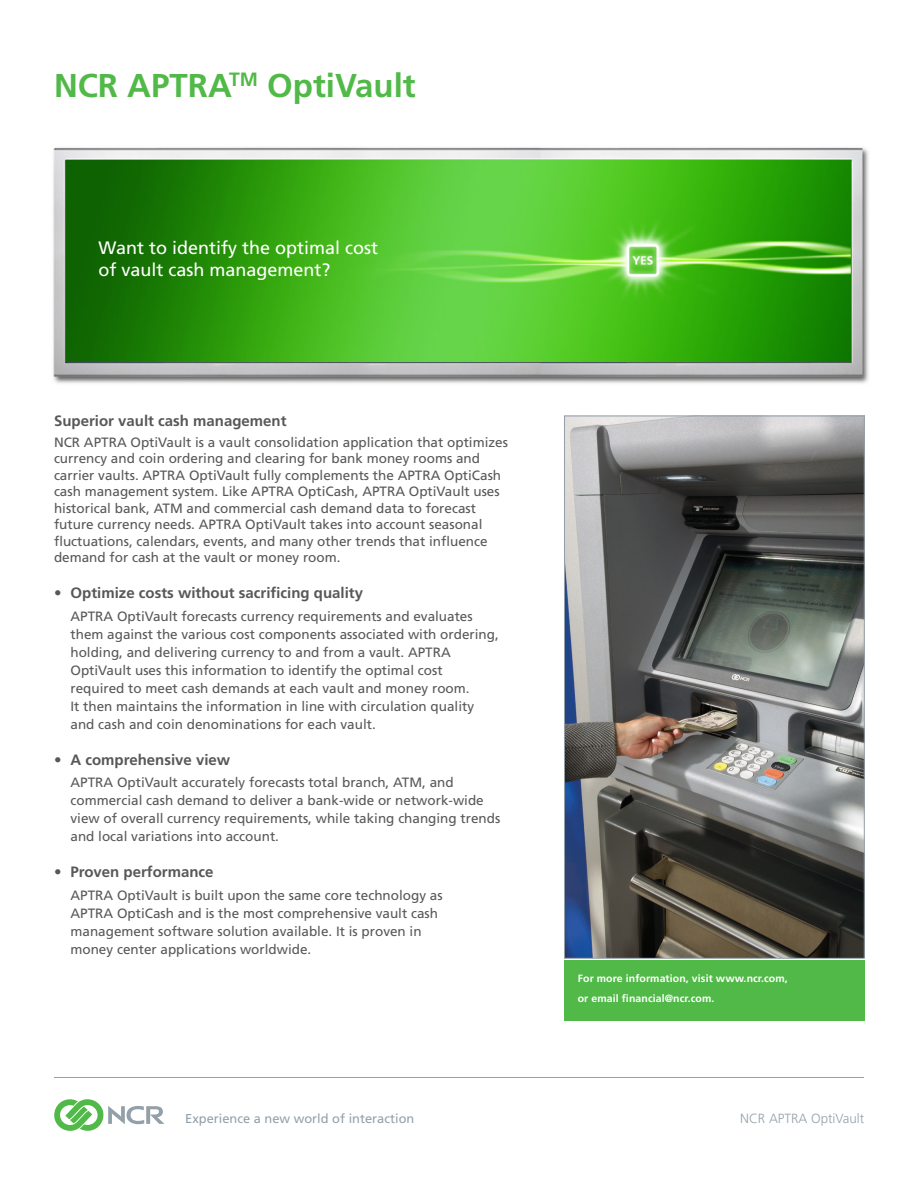
<style>
.page{position:relative;width:918px;height:1188px;background:#fff}
.page>*{position:absolute;margin:0;border:0;box-sizing:border-box;transform-origin:0 0}
.Front_Product_Name{font:700 33px "Frutiger LT Std";color:#51b948}
.Front_Headline_Quest{font:18px/21.6px "Frutiger LT Std";color:#fff}
.Front_Bullet_Head{font:700 15px "Frutiger LT Std";color:#57585a}
.Front_Body_Subhead{font:700 15px "Frutiger LT Std";color:#57585a}
.Front_Bullet_Text{font:13.5px/18px "Frutiger LT Std";color:#57585a}
.Front_Body_Text{font:13.5px/16.5px "Frutiger LT Std";color:#57585a}
.Footer_Product_Name{font:300 13.35px "Frutiger LT Std";color:#94a0a9}
.Front_Footer_Tagline{font:12.9px "Frutiger LT Std";color:#94a0a9}
.Front_Call_to_Action{font:700 10.5px/19.5px "Frutiger LT Std";letter-spacing:.01em;color:#fff}
</style>
<div class="page">
<svg style="left:54px;top:1099px;width:110px;height:32px"></svg>
<hr style="left:54px;top:1077px;width:810px;height:1px;background:#94a0a9">
<img style="left:566px;top:418px;width:296px;height:538px">
<div style="left:564px;top:416px;width:300px;height:542px;border:1px solid #94a0a9"></div>
<div style="left:564px;top:961px;width:300px;height:60px;background:#51b948"></div>
<img style="left:53px;top:147px;width:816px;height:237px">
<p class="Front_Product_Name" style="left:54px;top:66px;width:363px">NCR APTRA<sup>TM</sup> OptiVault</p>
<p class="Front_Headline_Quest" style="left:99px;top:237px;width:281px">Want to identify the optimal cost of vault cash management?</p>
<p class="Front_Body_Subhead" style="left:54px;top:412px;width:234px">Superior vault cash management</p>
<p class="Front_Body_Text" style="left:54px;top:434px;width:455px">NCR APTRA OptiVault is a vault consolidation application that optimizes currency and coin ordering and clearing for bank money rooms and carrier vaults. APTRA OptiVault fully complements the APTRA OptiCash cash management system. Like APTRA OptiCash, APTRA OptiVault uses historical bank, ATM and commercial cash demand data to forecast future currency needs. APTRA OptiVault takes into account seasonal fluctuations, calendars, events, and many other trends that influence demand for cash at the vault or money room.</p>
<p class="Front_Bullet_Head" style="left:54px;top:584px;width:311px">• Optimize costs without sacrificing quality</p>
<p class="Front_Bullet_Text" style="left:70px;top:607px;width:430px">APTRA OptiVault forecasts currency requirements and evaluates them against the various cost components associated with ordering, holding, and delivering currency to and from a vault. APTRA OptiVault uses this information to identify the optimal cost required to meet cash demands at each vault and money room.<br>It then maintains the information in line with circulation quality and cash and coin denominations for each vault.</p>
<p class="Front_Bullet_Head" style="left:54px;top:751px;width:178px">• A comprehensive view</p>
<p class="Front_Bullet_Text" style="left:70px;top:774px;width:431px">APTRA OptiVault accurately forecasts total branch, ATM, and commercial cash demand to deliver a bank-wide or network-wide view of overall currency requirements, while taking changing trends and local variations into account.</p>
<p class="Front_Bullet_Head" style="left:54px;top:863px;width:161px">• Proven performance</p>
<p class="Front_Bullet_Text" style="left:70px;top:886px;width:374px">APTRA OptiVault is built upon the same core technology as APTRA OptiCash and is the most comprehensive vault cash management software solution available. It is proven in money center applications worldwide.</p>
<p class="Front_Footer_Tagline" style="left:185px;top:1111px;width:231px">Experience a new world of interaction</p>
<p class="Front_Call_to_Action" style="left:578px;top:969px;width:212px">For more information, visit www.ncr.com, or email financial@ncr.com.</p>
<p class="Footer_Product_Name" style="left:740px;top:1111px;width:126px">NCR APTRA OptiVault</p>
</div>
